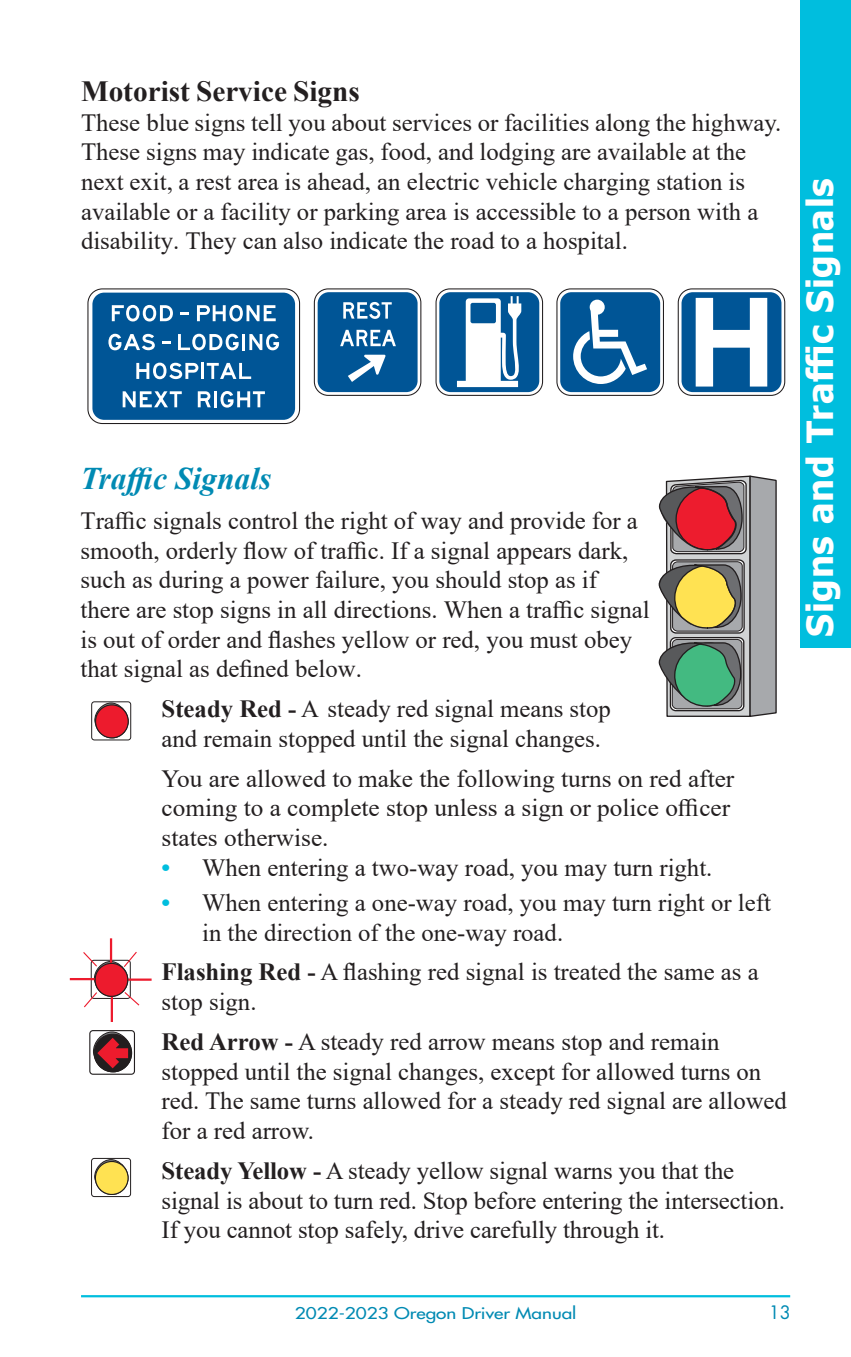
<style>
.page{position:relative;width:851px;height:1357px;background:#fff}
.page>*{position:absolute;margin:0;border:0;box-sizing:border-box;transform-origin:0 0}
.t1{font:700 36px "Tahoma";letter-spacing:.02em;color:#fff}
._1_subheader-signs{font:italic 700 31.5px "Times New Roman";color:#008ab3}
.subheading_3-13pt{font:700 29.25px "Times New Roman";color:#231f20}
.BODY_TEXT{font:24.75px/29.7px "Times New Roman";color:#231f20}
.blue_bold_to{font:24.75px/29.7px "Times New Roman";color:#231f20}
.body_insert{font:24.75px/29.7px "Times New Roman";color:#231f20}
.t2{font:18px "Futura Std";color:#008ab3}
.t3{font:500 15.75px "Futura Std";color:#008ab3;scale:1.2 1}
.s1{font-weight:700}
.s2{font-weight:700;color:#00bede}
</style>
<div class="page">
<hr style="left:81px;top:1295px;width:709px;height:2px;background:#00bede">
<div style="left:800px;top:0;width:50px;height:648px;background:#00bede"></div>
<div style="left:314px;top:288px;width:107px;height:108px;border:1px solid #221e1f;border-radius:14px"></div>
<div style="left:317px;top:292px;width:100px;height:100px;background:#005596;border-radius:11px"></div>
<svg style="left:343px;top:302px;width:49px;height:17px"></svg>
<svg style="left:340px;top:330px;width:56px;height:16px"></svg>
<svg style="left:348px;top:355px;width:37px;height:27px"></svg>
<div style="left:88px;top:289px;width:211px;height:134px;background:linear-gradient(to right,#f9f8f8,#fefefe);border-radius:14px"></div>
<div style="left:87px;top:288px;width:213px;height:136px;border:1px solid #221e1f;border-radius:14px"></div>
<svg style="left:92px;top:293px;width:203px;height:127px;background:#266ea5"></svg>
<div style="left:677px;top:288px;width:108px;height:108px;border:1px solid #221e1f;border-radius:14px"></div>
<div style="left:681px;top:292px;width:100px;height:100px;background:#005596;border-radius:11px"></div>
<svg style="left:695px;top:298px;width:72px;height:88px"></svg>
<div style="left:556px;top:288px;width:108px;height:108px;border:1px solid #221e1f;border-radius:14px"></div>
<div style="left:560px;top:292px;width:100px;height:100px;background:#005596;border-radius:11px"></div>
<svg style="left:573px;top:300px;width:74px;height:84px"></svg>
<div style="left:435px;top:288px;width:108px;height:108px;border:1px solid #231f20;border-radius:14px"></div>
<div style="left:439px;top:292px;width:100px;height:100px;background:#005596;border-radius:11px"></div>
<svg style="left:457px;top:296px;width:64px;height:91px"></svg>
<div style="left:91px;top:701px;width:40px;height:39px;border:1px solid #221e1f;border-radius:3px"></div>
<svg style="left:94px;top:702px;width:35px;height:36px"></svg>
<div style="left:96px;top:705px;width:32px;height:33px;background:#ed1b2d;border-radius:50%"></div>
<div style="left:95px;top:704px;width:34px;height:34px;border:1px solid #221e1f;border-radius:50%"></div>
<div style="left:89px;top:1030px;width:46px;height:45px;border:1px solid #221e1f;border-radius:3px"></div>
<svg style="left:93px;top:1031px;width:39px;height:41px"></svg>
<svg style="left:82px;top:950px;width:58px;height:58px"></svg>
<hr style="left:70px;top:978px;width:26px;height:2px;background:#ed1b2d">
<hr style="left:125px;top:978px;width:27px;height:3px;background:#ed1b2d">
<hr style="left:111px;top:995px;width:2px;height:27px;background:#ed1b2d">
<hr style="left:110px;top:938px;width:2px;height:27px;background:#ed1b2d">
<div style="left:95px;top:963px;width:33px;height:33px;background:#ed1b2d;border-radius:50%"></div>
<div style="left:95px;top:963px;width:33px;height:34px;border:1px solid #221e1f;border-radius:50%"></div>
<div style="left:91px;top:1158px;width:40px;height:39px;border:1px solid #221e1f;border-radius:3px"></div>
<svg style="left:94px;top:1159px;width:35px;height:36px"></svg>
<div style="left:95px;top:1161px;width:33px;height:33px;background:#ffe252;border-radius:50%"></div>
<div style="left:95px;top:1161px;width:34px;height:34px;border:1px solid #221e1f;border-radius:50%"></div>
<svg style="left:658px;top:475px;width:119px;height:242px;background:#9b9081"></svg>
<p class="subheading_3-13pt" style="left:81px;top:70px;width:280px">Motorist Service Signs</p>
<p class="BODY_TEXT" style="left:81px;top:107px;width:701px">These blue signs tell you about services or facilities along the highway.<br>These signs may indicate gas, food, and lodging are available at the next exit, a rest area is ahead, an electric vehicle charging station is available or a facility or parking area is accessible to a person with a disability. They can also indicate the road to a hospital.</p>
<p class="_1_subheader-signs" style="left:81px;top:456px;width:192px">Traffic Signals</p>
<p class="BODY_TEXT" style="left:81px;top:505px;width:570px">Traffic signals control the right of way and provide for a smooth, orderly flow of traffic. If a signal appears dark, such as during a power failure, you should stop as if there are stop signs in all directions. When a traffic signal is out of order and flashes yellow or red, you must obey that signal as defined below.</p>
<p class="blue_bold_to" style="left:162px;top:693px;width:451px"><span class="s1">Steady Red -</span> A steady red signal means stop and remain stopped until the signal changes.</p>
<p class="body_insert" style="left:162px;top:763px;width:574px">You are allowed to make the following turns on red after coming to a complete stop unless a sign or police officer states otherwise.</p>
<p class="BODY_TEXT" style="left:162px;top:852px;width:552px"><span class="s2">•</span> When entering a two-way road, you may turn right.</p>
<p class="BODY_TEXT" style="left:202px;top:887px;width:570px;text-indent:-40px"><span class="s2">•</span> When entering a one-way road, you may turn right or left in the direction of the one-way road.</p>
<p class="blue_bold_to" style="left:162px;top:956px;width:598px"><span class="s1">Flashing Red -</span> A flashing red signal is treated the same as a stop sign.</p>
<p class="blue_bold_to" style="left:162px;top:1026px;width:627px"><span class="s1">Red Arrow -</span> A steady red arrow means stop and remain stopped until the signal changes, except for allowed turns on red. The same turns allowed for a steady red signal are allowed for a red arrow.</p>
<p class="blue_bold_to" style="left:162px;top:1155px;width:624px"><span class="s1">Steady Yellow -</span> A steady yellow signal warns you that the signal is about to turn red. Stop before entering the intersection.<br>If you cannot stop safely, drive carefully through it.</p>
<h1 class="t1" style="left:794px;top:637px;width:460px;rotate:-90deg">Signs and Traffic Signals</h1>
<p class="t3" style="left:295px;top:1303px;width:236px">2022-2023 Oregon Driver Manual</p>
<p class="t2" style="left:768px;top:1301px;width:24px">13</p>
</div>
